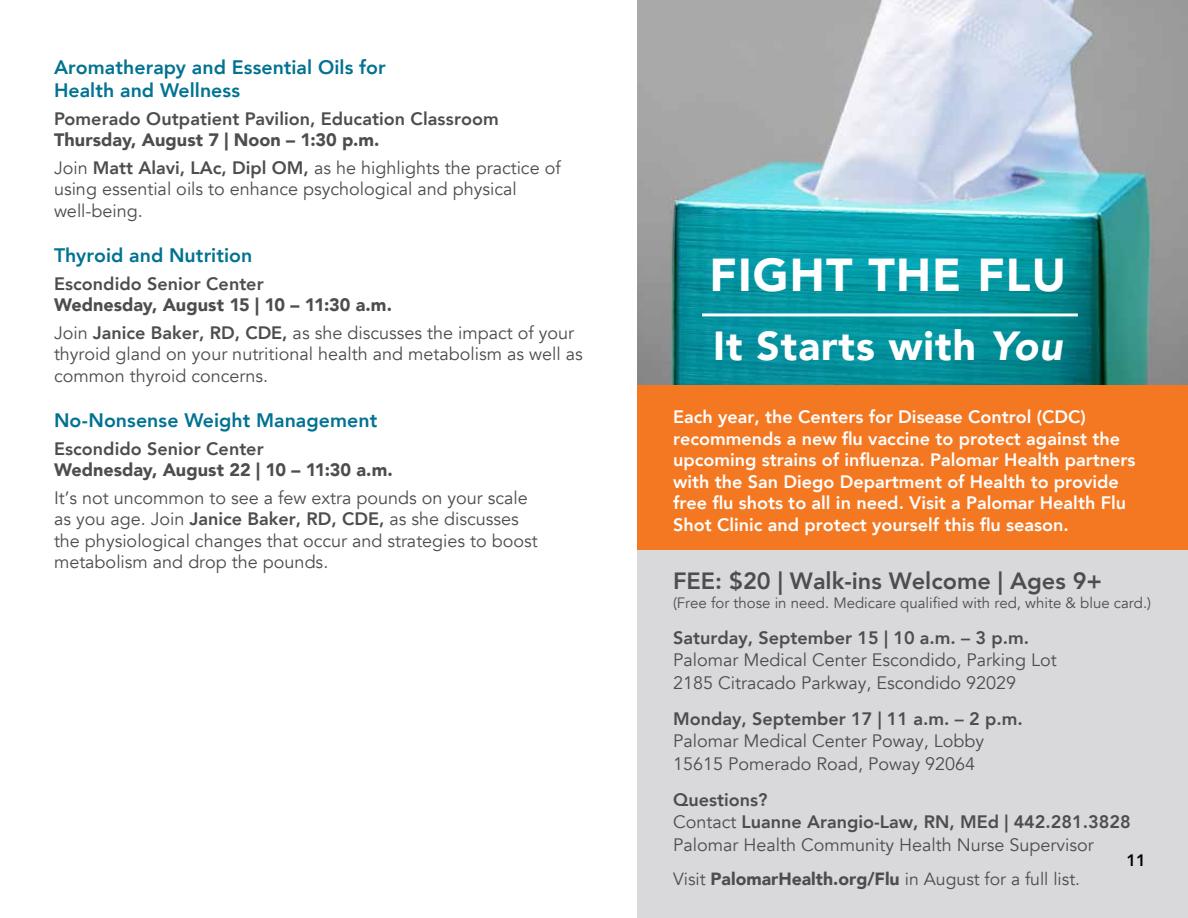
<style>
.page{position:relative;width:1188px;height:918px;background:#fff}
.page>*{position:absolute;margin:0;border:0;box-sizing:border-box;transform-origin:0 0}
.t1{font:900 46.05px "Avenir";letter-spacing:.025em;color:#fff}
.t2{font:900 40.5px "Avenir";letter-spacing:.025em;color:#fff}
.t3{font:800 23.55px "Avenir";color:#4d4d4f}
.t4{font:800 19.5px/23.4px "Avenir";letter-spacing:.005em;color:#007292}
.t5{font:18px/21.6px "Avenir";color:#4d4d4f}
.t6{font:800 18px/21.6px "Avenir";color:#fff}
.t7{font:800 18px "Avenir";color:#4d4d4f}
.t8{font:900 18px "Avenir";color:#4d4d4f}
.t9{font:17.55px "Avenir";color:#4d4d4f}
.t10{font:800 16.5px "Avenir";color:#000}
.t11{font:15px "Avenir";color:#4d4d4f}
.s1{font-weight:900}
.s2{font-weight:800}
.s3{font-style:italic}
</style>
<div class="page">
<div style="left:637px;top:550px;width:551px;height:368px;background:#d9d9db"></div>
<img style="left:637px;top:0;width:551px;height:386px">
<div style="left:637px;top:386px;width:551px;height:164px;background:#f47721"></div>
<hr style="left:702px;top:313px;width:376px;height:3px;background:#fff">
<p class="t4" style="left:54px;top:55px;width:333px">Aromatherapy and Essential Oils for<br>Health and Wellness</p>
<p class="t7" style="left:54px;top:104px;width:446px">Pomerado Outpatient Pavilion, Education Classroom</p>
<p class="t5" style="left:54px;top:126px;width:508px;line-height:27.6px"><span class="s1">Thursday, August 7 | Noon – 1:30 p.m.<br></span>Join <span class="s2">Matt Alavi, LAc, Dipl OM,</span> as he highlights the practice of</p>
<p class="t5" style="left:54px;top:179px;width:464px">using essential oils to enhance psychological and physical well-being.</p>
<p class="t4" style="left:54px;top:243px;width:200px">Thyroid and Nutrition</p>
<p class="t7" style="left:54px;top:269px;width:211px">Escondido Senior Center</p>
<p class="t5" style="left:54px;top:291px;width:522px;line-height:27.6px"><span class="s1">Wednesday, August 15 | 10 – 11:30 a.m.<br></span>Join <span class="s2">Janice Baker, RD, CDE,</span> as she discusses the impact of your</p>
<p class="t5" style="left:54px;top:344px;width:530px">thyroid gland on your nutritional health and metabolism as well as common thyroid concerns.</p>
<p class="t4" style="left:54px;top:408px;width:325px">No-Nonsense Weight Management</p>
<p class="t7" style="left:54px;top:434px;width:211px">Escondido Senior Center</p>
<p class="t8" style="left:54px;top:454px;width:340px">Wednesday, August 22 | 10 – 11:30 a.m.</p>
<p class="t5" style="left:54px;top:487px;width:485px">It’s not uncommon to see a few extra pounds on your scale as you age. Join <span class="s2">Janice Baker, RD, CDE,</span> as she discusses the physiological changes that occur and strategies to boost metabolism and drop the pounds.</p>
<h1 class="t1" style="left:710px;top:236px;width:358px">FIGHT THE FLU</h1>
<h2 class="t2" style="left:713px;top:311px;width:351px">It Starts with <span class="s3">You</span></h2>
<p class="t6" style="left:673px;top:406px;width:464px">Each year, the Centers for Disease Control (CDC) recommends a new flu vaccine to protect against the upcoming strains of influenza. Palomar Health partners with the San Diego Department of Health to provide free flu shots to all in need. Visit a Palomar Health Flu Shot Clinic and protect yourself this flu season.</p>
<h3 class="t3" style="left:673px;top:562px;width:431px">FEE: $20 | Walk-ins Welcome | Ages 9+</h3>
<p class="t11" style="left:673px;top:594px;width:480px">(Free for those in need. Medicare qualified with red, white &amp; blue card.)</p>
<p class="t7" style="left:673px;top:623px;width:358px">Saturday, September 15 | 10 a.m. – 3 p.m.</p>
<p class="t5" style="left:673px;top:649px;width:385px;line-height:22.5px">Palomar Medical Center Escondido, Parking Lot<br>2185 Citracado Parkway, Escondido 92029</p>
<p class="t7" style="left:673px;top:704px;width:351px">Monday, September 17 | 11 a.m. – 2 p.m.</p>
<p class="t5" style="left:673px;top:730px;width:313px;line-height:22.5px">Palomar Medical Center Poway, Lobby<br>15615 Pomerado Road, Poway 92064</p>
<p class="t5" style="left:673px;top:789px;width:459px;line-height:22.5px"><span class="s2">Questions?<br></span>Contact <span class="s2">Luanne Arangio-Law, RN, MEd | 442.281.3828<br></span>Palomar Health Community Health Nurse Supervisor</p>
<p class="t9" style="left:673px;top:869px;width:409px">Visit <span class="s1">PalomarHealth.org/Flu</span> in August for a full list.</p>
<p class="t10" style="left:1126px;top:848px;width:21px">11</p>
</div>
